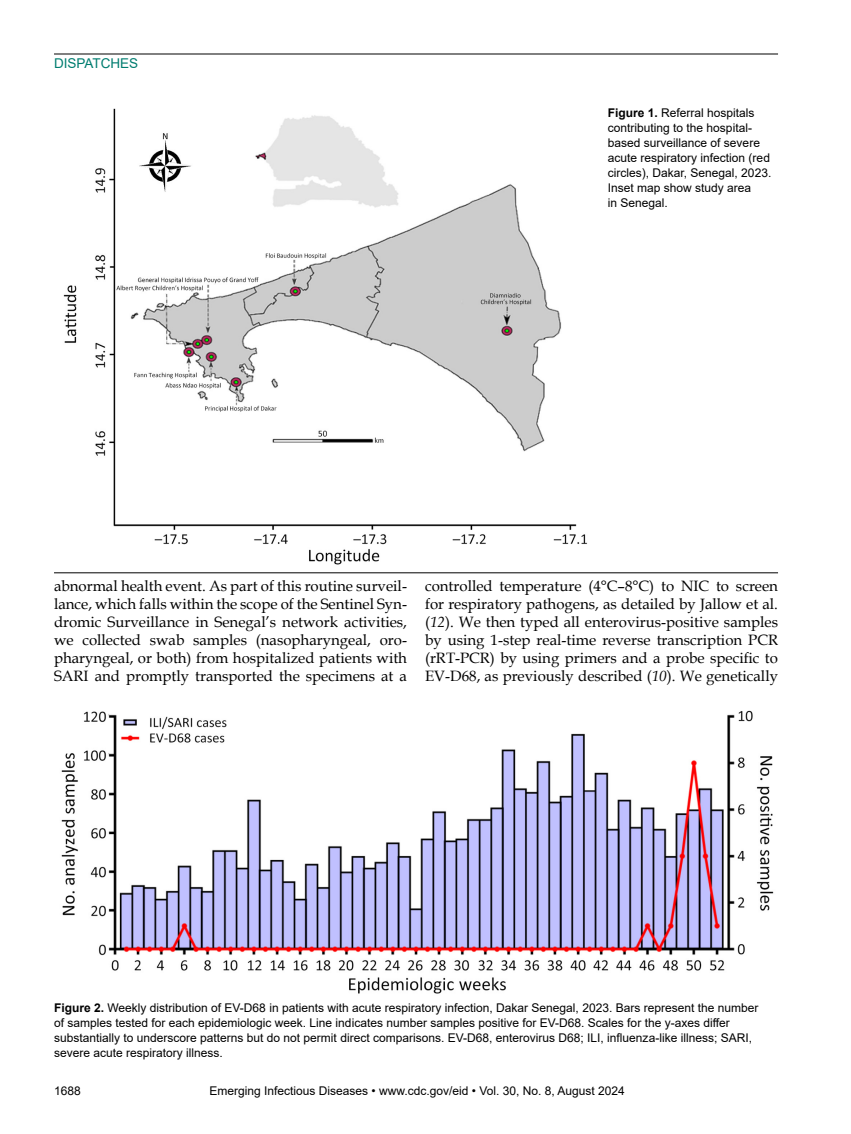
<style>
.page{position:relative;width:851px;height:1134px;background:#fff}
.page>*{position:absolute;margin:0;border:0;box-sizing:border-box;transform-origin:0 0}
.t1{font:15px/18px "Book Antiqua";color:#000;text-align:justify}
.t2{font:13.5px "Arial";color:#007d70}
.t3{font:12px/15px "Arial";color:#000}
.s1{font-weight:700}
.s2{font-style:italic}
</style>
<div class="page">
<hr style="left:54px;top:54px;width:724px;height:1px;background:#000">
<img style="left:63px;top:108px;width:524px;height:457px">
<hr style="left:54px;top:572px;width:724px;height:1px;background:#000">
<img style="left:61px;top:710px;width:713px;height:284px">
<p class="t2" style="left:54px;top:54px;width:86px">DISPATCHES</p>
<p class="t3" style="left:608px;top:105px;width:165px"><span class="s1">Figure 1.</span> Referral hospitals contributing to the hospital&shy;based surveillance of severe acute respiratory infection (red circles), Dakar, Senegal, 2023.<br>Inset map show study area<br>in Senegal.</p>
<p class="t1" style="left:54px;top:576px;width:354px">abnormal health event. As part of this routine surveil&shy;lance, which falls within the scope of the Sentinel Syn&shy;dromic Surveillance in Senegal’s network activities, we collected swab samples (nasopharyngeal, oro&shy;pharyngeal, or both) from hospitalized patients with SARI and promptly transported the specimens at a</p>
<p class="t1" style="left:425px;top:576px;width:354px">controlled temperature (4°C–8°C) to NIC to screen for respiratory pathogens, as detailed by Jallow et al. (<span class="s2">12</span>). We then typed all enterovirus-positive samples by using 1-step real-time reverse transcription PCR (rRT-PCR) by using primers and a probe specific to EV-D68, as previously described (<span class="s2">10</span>). We genetically</p>
<p class="t3" style="left:54px;top:1000px;width:706px"><span class="s1">Figure 2.</span> Weekly distribution of EV-D68 in patients with acute respiratory infection, Dakar Senegal, 2023. Bars represent the number of samples tested for each epidemiologic week. Line indicates number samples positive for EV-D68. Scales for the y-axes differ substantially to underscore patterns but do not permit direct comparisons. EV-D68, enterovirus D68; ILI, influenza-like illness; SARI, severe acute respiratory illness.</p>
<p class="t3" style="left:54px;top:1084px;width:28px">1688</p>
<p class="t3" style="left:209px;top:1084px;width:417px">Emerging Infectious Diseases • www.cdc.gov/eid • Vol. 30, No. 8, August 2024</p>
</div>
